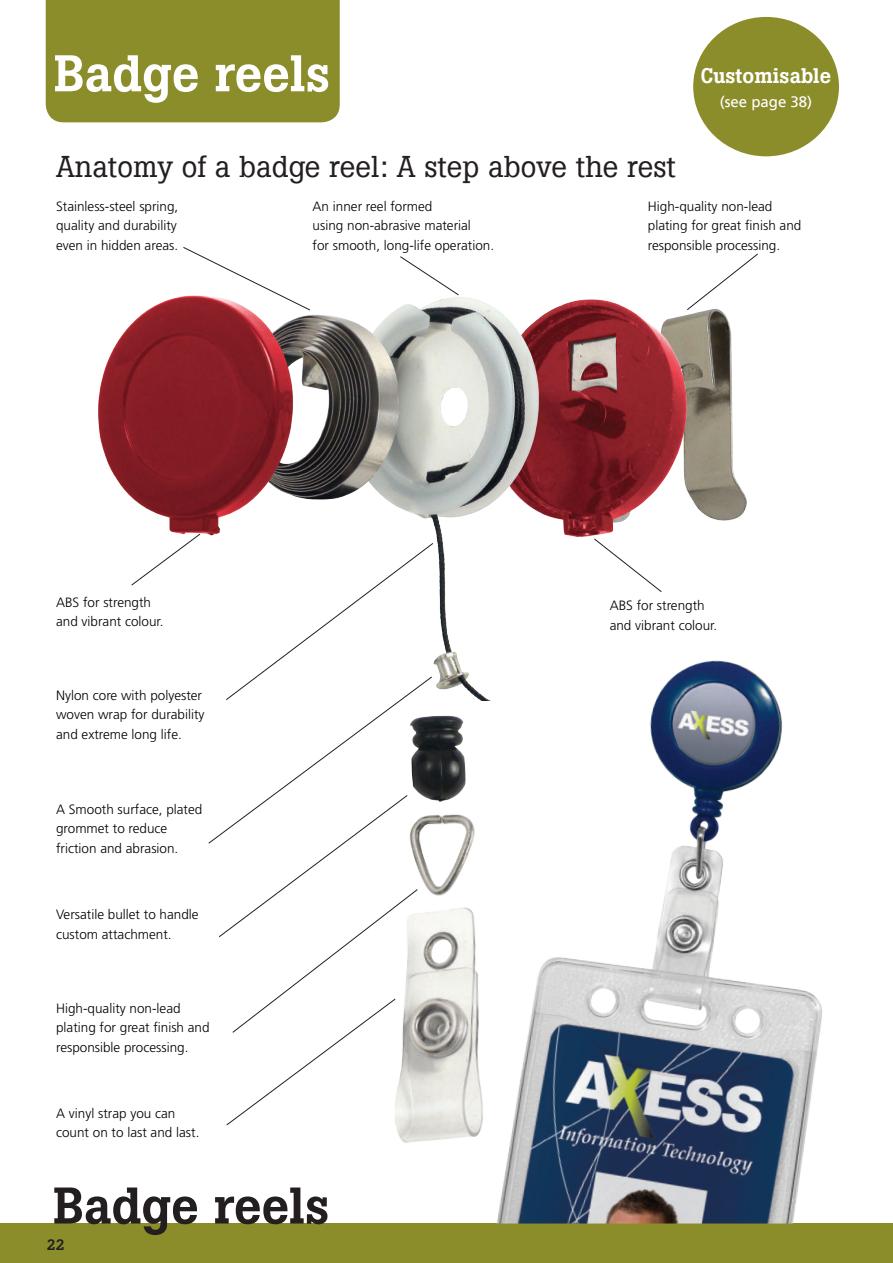
<style>
.page{position:relative;width:893px;height:1263px;background:#fff}
.page>*{position:absolute;margin:0;border:0;box-sizing:border-box;transform-origin:0 0}
.t1{font:500 51px "Boton";color:#fff}
.t2{font:500 51px "Boton";color:#231f20}
.t3{font:30px "Boton";color:#231f20}
.t4{font:500 21px "Boton";color:#fff}
.t5{font:15px "Frutiger";color:#fff}
.t6{font:500 15px "Boton";color:#231f20}
.t7{font:300 13.5px/19.5px "Frutiger";color:#000}
</style>
<div class="page">
<div style="left:0;top:1223px;width:893px;height:40px;background:#8b8d2b"></div>
<div style="left:46px;top:0;width:294px;height:122px;background:#8b8d2b"></div>
<div style="left:693px;top:17px;width:146px;height:139px;background:#8b8d2b;border-radius:50%"></div>
<svg style="left:719px;top:253px;width:39px;height:32px"></svg>
<svg style="left:131px;top:551px;width:47px;height:35px"></svg>
<svg style="left:633px;top:570px;width:29px;height:22px"></svg>
<svg style="left:400px;top:256px;width:44px;height:29px"></svg>
<svg style="left:183px;top:247px;width:68px;height:33px"></svg>
<svg style="left:208px;top:618px;width:163px;height:508px"></svg>
<img style="left:719px;top:310px;width:28px;height:211px">
<img style="left:543px;top:284px;width:176px;height:286px">
<img style="left:333px;top:285px;width:210px;height:415px">
<img style="left:248px;top:280px;width:175px;height:260px">
<img style="left:98px;top:287px;width:209px;height:264px">
<img style="left:368px;top:690px;width:109px;height:102px">
<img style="left:348px;top:792px;width:127px;height:116px">
<img style="left:371px;top:899px;width:106px;height:244px">
<img style="left:477px;top:621px;width:345px;height:602px">
<h1 class="t1" style="left:54px;top:45px;width:278px">Badge reels</h1>
<h2 class="t3" style="left:56px;top:149px;width:621px">Anatomy of a badge reel: A step above the rest</h2>
<h3 class="t4" style="left:701px;top:63px;width:132px">Customisable</h3>
<p class="t5" style="left:720px;top:92px;width:94px">(see page 38)</p>
<p class="t7" style="left:56px;top:196px;width:124px;text-align:justify">Stainless-steel spring, quality and durability even in hidden areas.</p>
<p class="t7" style="left:313px;top:196px;width:183px">An inner reel formed<br>using non-abrasive material<br>for smooth, long-life operation.</p>
<p class="t7" style="left:648px;top:196px;width:155px">High-quality non-lead plating for great finish and responsible processing.</p>
<p class="t7" style="left:56px;top:592px;width:109px">ABS for strength and vibrant colour.</p>
<p class="t7" style="left:610px;top:596px;width:109px">ABS for strength and vibrant colour.</p>
<p class="t7" style="left:56px;top:685px;width:150px">Nylon core with polyester woven wrap for durability and extreme long life.</p>
<p class="t7" style="left:56px;top:799px;width:148px">A Smooth surface, plated grommet to reduce friction and abrasion.</p>
<p class="t7" style="left:56px;top:905px;width:144px">Versatile bullet to handle custom attachment.</p>
<p class="t7" style="left:56px;top:998px;width:155px">High-quality non-lead plating for great finish and responsible processing.</p>
<p class="t7" style="left:56px;top:1103px;width:145px">A vinyl strap you can count on to last and last.</p>
<h1 class="t2" style="left:53px;top:1177px;width:278px">Badge reels</h1>
<p class="t6" style="left:47px;top:1236px;width:20px">22</p>
</div>
